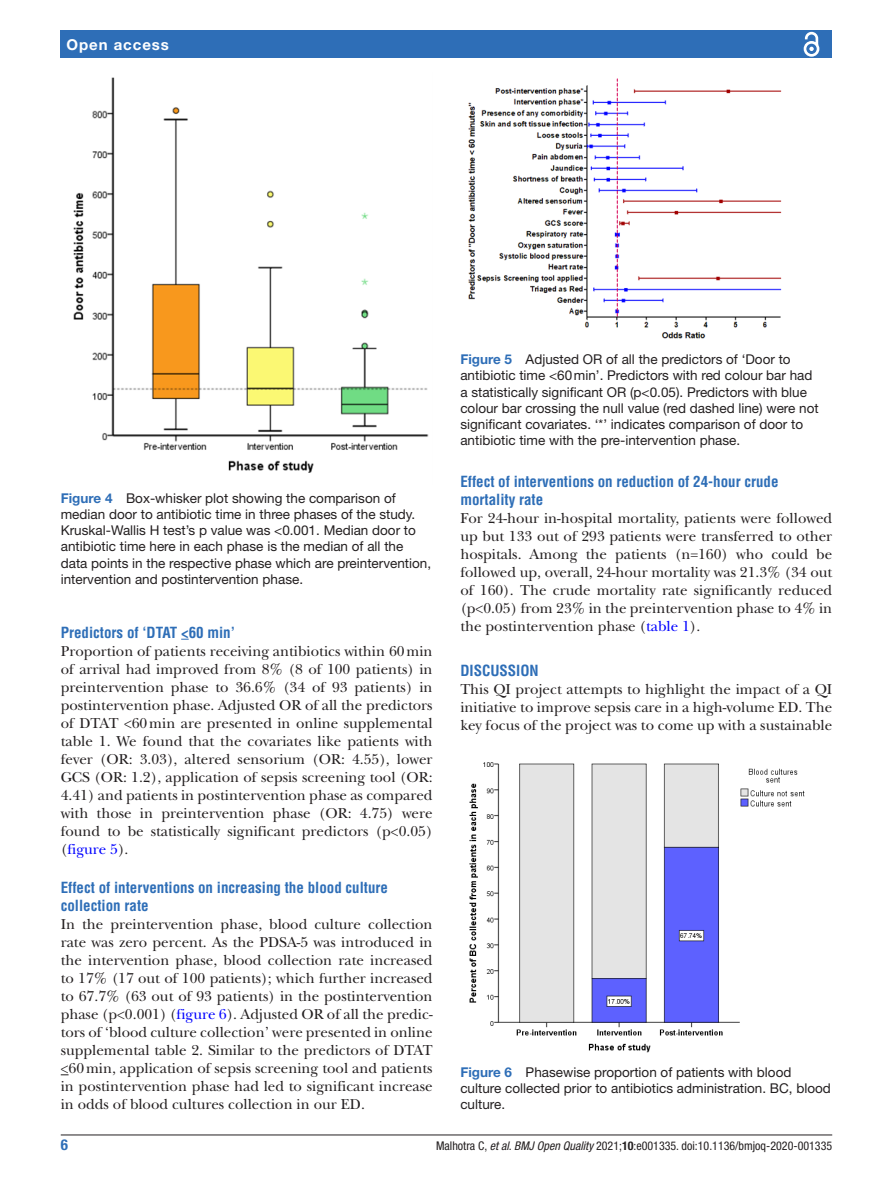
<style>
.page{position:relative;width:893px;height:1191px;background:#fff}
.page>*{position:absolute;margin:0;border:0;box-sizing:border-box;transform-origin:0 0}
.t1{font:15px/18px "New Baskerville";color:#231f20;text-align:justify}
.t2{font:700 condensed 15px/18px "Helvetica LT Std";color:#2e6eb7}
.t3{font:700 15px "Helvetica Neue LT Std";letter-spacing:.065em;color:#fff}
.t4{font:700 condensed 15px "Helvetica Neue LT Std";color:#2e6eb7}
.t5{font:13.5px/16.2px "Helvetica Neue LT Std";color:#231f20}
.t6{font:condensed 12px "Helvetica Neue LT Std";color:#231f20}
.s1{font-weight:700;color:#2e6eb7}
.s2{color:#00f}
.s3{font-style:italic}
.s4{font-weight:700}
</style>
<div class="page">
<hr style="left:61px;top:1134px;width:771px;height:1px;background:#231f20">
<div style="left:61px;top:31px;width:771px;height:27px;background:#2e6eb7"></div>
<svg style="left:803px;top:31px;width:17px;height:26px"></svg>
<img style="left:468px;top:78px;width:314px;height:261px">
<img style="left:469px;top:762px;width:336px;height:291px">
<img style="left:73px;top:77px;width:356px;height:396px">
<p class="t3" style="left:66px;top:35px;width:104px">Open access</p>
<p class="t5" style="left:61px;top:489px;width:372px"><span class="s1">Figure 4</span> Box-whisker plot showing the comparison of median door to antibiotic time in three phases of the study.<br>Kruskal-Wallis H test’s p value was &lt;0.001. Median door to antibiotic time here in each phase is the median of all the data points in the respective phase which are preintervention, intervention and postintervention phase.</p>
<p class="t2" style="left:61px;top:623px;width:176px">Predictors of ‘DTAT &lt;60 min’</p>
<p class="t1" style="left:61px;top:642px;width:373px">Proportion of patients receiving antibiotics within 60min of arrival had improved from 8% (8 of 100 patients) in preintervention phase to 36.6% (34 of 93 patients) in postintervention phase. Adjusted OR of all the predictors of DTAT &lt;60min are presented in online supplemental table 1. We found that the covariates like patients with fever (OR: 3.03), altered sensorium (OR: 4.55), lower GCS (OR: 1.2), application of sepsis screening tool (OR:<br>4.41) and patients in postintervention phase as compared with those in preintervention phase (OR: 4.75) were found to be statistically significant predictors (p&lt;0.05) (<span class="s2">figure 5</span>).</p>
<p class="t2" style="left:61px;top:878px;width:329px">Effect of interventions on increasing the blood culture collection rate</p>
<p class="t1" style="left:61px;top:915px;width:373px">In the preintervention phase, blood culture collection rate was zero percent. As the PDSA-5 was introduced in the intervention phase, blood collection rate increased to 17% (17 out of 100 patients); which further increased to 67.7% (63 out of 93 patients) in the postintervention phase (p&lt;0.001) (<span class="s2">figure 6</span>). Adjusted OR of all the predic&shy;tors of ‘blood culture collection’ were presented in online supplemental table 2. Similar to the predictors of DTAT &lt;60min, application of sepsis screening tool and patients in postintervention phase had led to significant increase in odds of blood cultures collection in our ED.</p>
<p class="t5" style="left:460px;top:351px;width:360px"><span class="s1">Figure 5</span> Adjusted OR of all the predictors of ‘Door to antibiotic time &lt;60min’. Predictors with red colour bar had a statistically significant OR (p&lt;0.05). Predictors with blue colour bar crossing the null value (red dashed line) were not significant covariates. ‘*’ indicates comparison of door to antibiotic time with the pre-intervention phase.</p>
<p class="t2" style="left:460px;top:473px;width:320px">Effect of interventions on reduction of 24-hour crude mortality rate</p>
<p class="t1" style="left:460px;top:509px;width:373px">For 24-hour in-hospital mortality, patients were followed up but 133 out of 293 patients were transferred to other hospitals. Among the patients (n=160) who could be followed up, overall, 24-hour mortality was 21.3% (34 out of 160). The crude mortality rate significantly reduced (p&lt;0.05) from 23% in the preintervention phase to 4% in the postintervention phase (<span class="s2">table 1</span>).</p>
<p class="t2" style="left:460px;top:662px;width:80px">DISCUSSION</p>
<p class="t1" style="left:460px;top:680px;width:373px">This QI project attempts to highlight the impact of a QI initiative to improve sepsis care in a high-volume ED. The key focus of the project was to come up with a sustainable</p>
<p class="t5" style="left:460px;top:1063px;width:372px"><span class="s1">Figure 6</span> Phasewise proportion of patients with blood culture collected prior to antibiotics administration. BC, blood culture.</p>
<p class="t4" style="left:61px;top:1135px;width:9px">6</p>
<p class="t6" style="left:436px;top:1138px;width:398px">Malhotra C, <span class="s3">et al</span>. <span class="s3">BMJ Open Quality</span> 2021;<span class="s4">10</span>:e001335. doi:10.1136/bmjoq-2020-001335</p>
</div>
